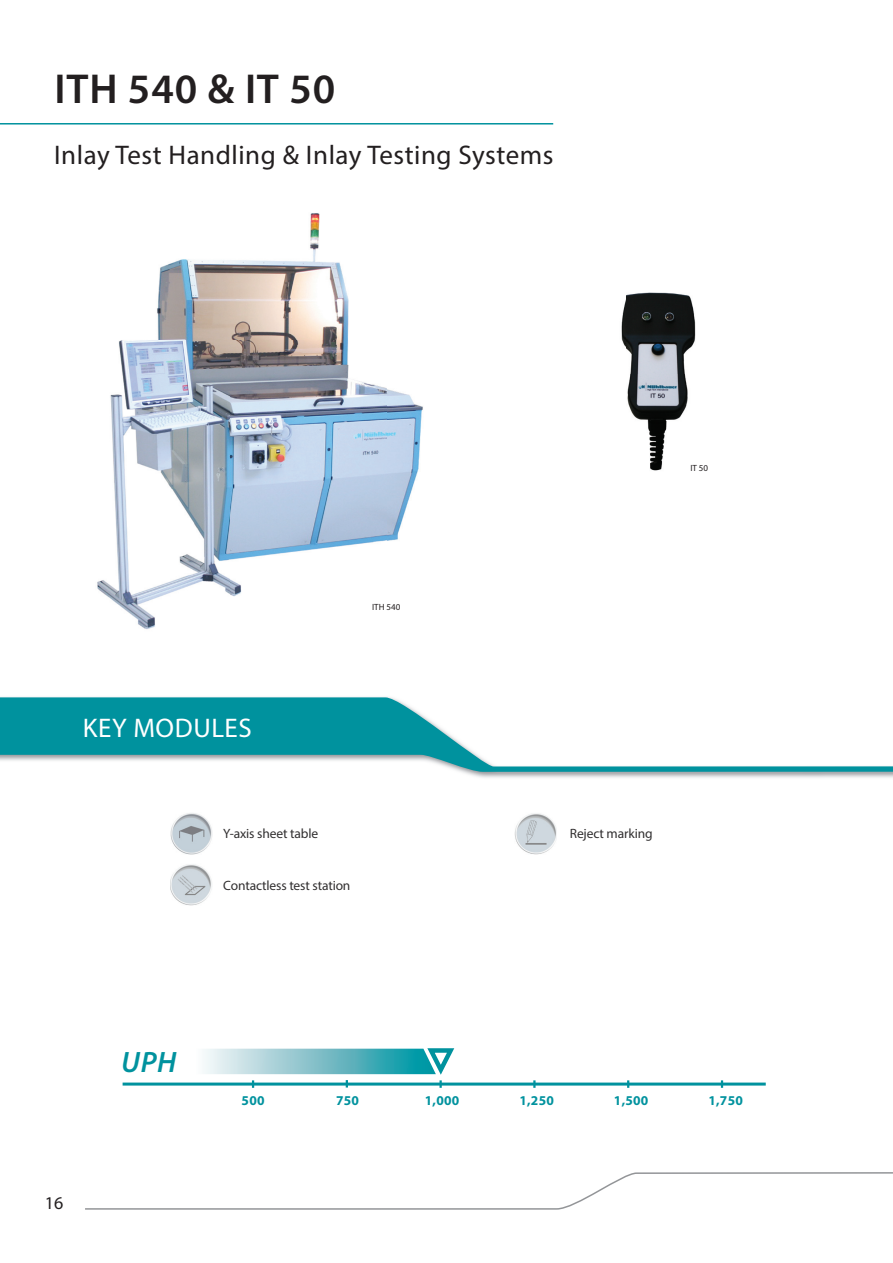
<style>
.page{position:relative;width:893px;height:1263px;background:#fff}
.page>*{position:absolute;margin:0;border:0;box-sizing:border-box;transform-origin:0 0}
.t1{font:600 42px "Myriad Pro";letter-spacing:.02em;color:#231f20}
.t2{font:italic 600 29.55px "Myriad Pro";color:#00929e}
.t3{font:27px "Myriad Pro";letter-spacing:.02em;color:#231f20}
.t4{font:27px "Myriad Pro";letter-spacing:.02em;color:#fff}
.t5{font:18px "Myriad Pro";color:#231f20}
.t6{font:13.5px "Myriad Pro";letter-spacing:-.01em;color:#312f30}
.t7{font:700 13.5px "Myriad Pro";letter-spacing:.02em;color:#00929e}
.t8{font:9px "Myriad Pro";color:#231f20}
</style>
<div class="page">
<svg style="left:85px;top:1172px;width:808px;height:38px"></svg>
<hr style="left:0;top:123px;width:553px;height:2px;background:#00929e">
<img style="left:97px;top:213px;width:326px;height:416px">
<img style="left:621px;top:292px;width:75px;height:179px">
<img style="left:170px;top:813px;width:43px;height:42px">
<img style="left:170px;top:864px;width:42px;height:42px">
<img style="left:514px;top:813px;width:43px;height:42px">
<hr style="left:123px;top:1082px;width:643px;height:3px;background:#00929e">
<svg style="left:533px;top:1080px;width:3px;height:8px"></svg>
<svg style="left:193px;top:1048px;width:264px;height:40px"></svg>
<svg style="left:0;top:697px;width:893px;height:75px"></svg>
<h1 class="t1" style="left:55px;top:62px;width:282px">ITH 540 &amp; IT 50</h1>
<h3 class="t3" style="left:54px;top:138px;width:501px">Inlay Test Handling &amp; Inlay Testing Systems</h3>
<p class="t8" style="left:372px;top:602px;width:30px">ITH 540</p>
<h3 class="t4" style="left:83px;top:712px;width:170px">KEY MODULES</h3>
<p class="t6" style="left:223px;top:825px;width:96px">Y-axis sheet table</p>
<p class="t6" style="left:223px;top:877px;width:129px">Contactless test station</p>
<h2 class="t2" style="left:121px;top:1043px;width:57px">UPH</h2>
<p class="t8" style="left:690px;top:463px;width:19px">IT 50</p>
<p class="t6" style="left:570px;top:825px;width:84px">Reject marking</p>
<h3 class="t5" style="left:45px;top:1192px;width:20px">16</h3>
<p class="t7" style="left:242px;top:1091px;width:25px">500</p>
<p class="t7" style="left:336px;top:1091px;width:25px">750</p>
<p class="t7" style="left:425px;top:1091px;width:36px">1,000</p>
<p class="t7" style="left:519px;top:1091px;width:36px">1,250</p>
<p class="t7" style="left:614px;top:1091px;width:36px">1,500</p>
<p class="t7" style="left:708px;top:1091px;width:36px">1,750</p>
</div>
